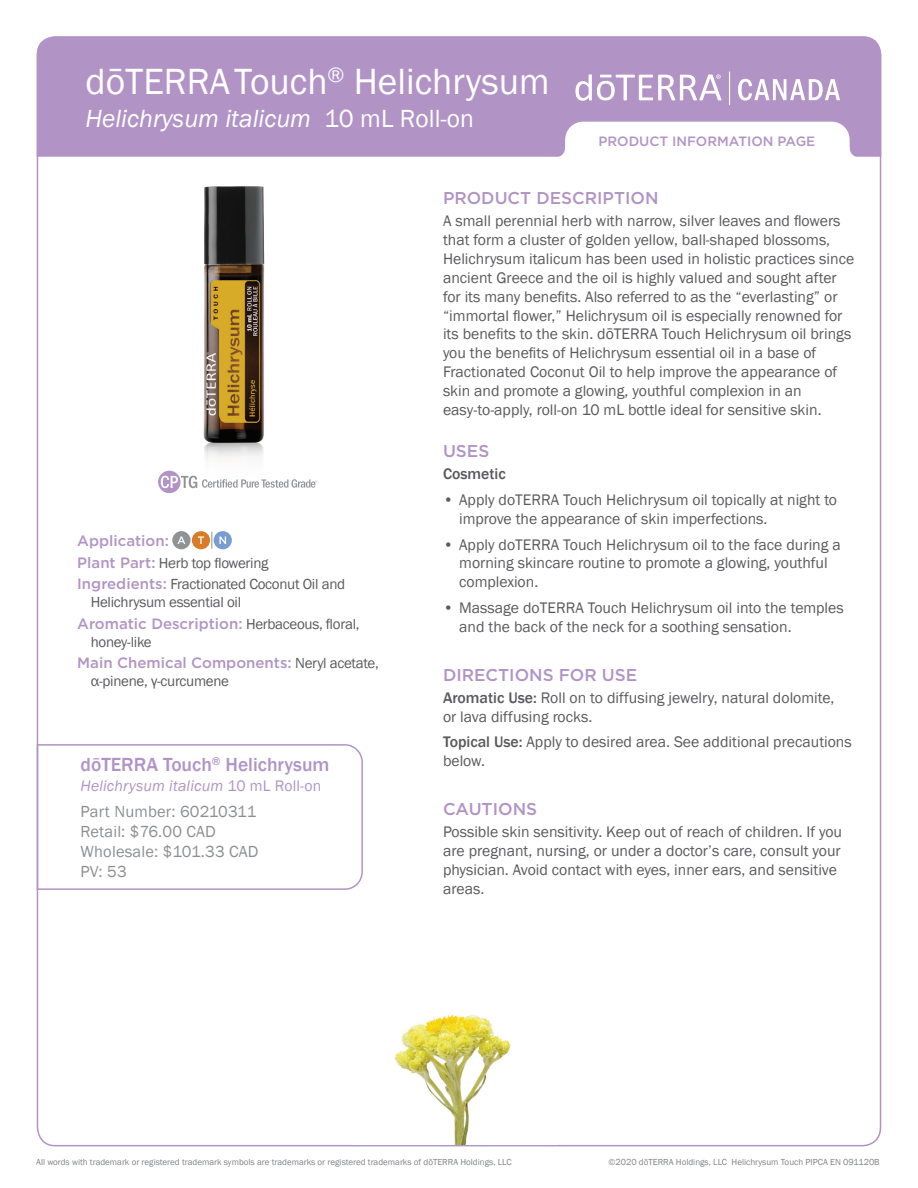
<style>
.page{position:relative;width:918px;height:1188px;background:#fff}
.page>*{position:absolute;margin:0;border:0;box-sizing:border-box;transform-origin:0 0}
.t1{font:37.5px "Franklin Gothic";color:#fff}
.t2{font:italic 25.5px "Franklin Gothic";color:#fff}
.t3{font:500 19.5px "Franklin Gothic";color:#b194c5}
.t4{font:500 17.1px "Gotham";color:#b194c5}
.t5{font:16.5px/19.8px "Franklin Gothic";letter-spacing:.01em;color:#8d8f92}
.t6{font:15.75px/18.9px "Franklin Gothic";color:#5a5a5d}
.t7{font:italic 15.75px "Franklin Gothic";letter-spacing:.01em;color:#b194c5}
.t8{font:500 15.75px "Franklin Gothic";color:#5a5a5d}
.t9{font:15px/21.5px "Franklin Gothic";letter-spacing:-.02em;color:#5a5a5d}
.t10{font:500 15px "Gotham";color:#b194c5}
.t11{font:500 13.5px "Gotham";color:#b194c5}
.t12{font:9px "Franklin Gothic";color:#808285}
.s1{font-style:normal}
.s2{font-family:"Gotham";font-weight:500;color:#b194c5}
.s3{font-family:"Franklin Gothic";font-weight:400;color:#5a5a5d}
.s4{font-weight:500}
</style>
<div class="page">
<div style="left:37px;top:36px;width:844px;height:121px;background:#b194c5"></div>
<svg style="left:738px;top:79px;width:102px;height:22px"></svg>
<svg style="left:575px;top:74px;width:146px;height:27px"></svg>
<hr style="left:729px;top:71px;width:1px;height:34px;background:#fff">
<svg style="left:554px;top:122px;width:307px;height:35px"></svg>
<img style="left:394px;top:1014px;width:117px;height:130px">
<svg style="left:36px;top:743px;width:327px;height:148px"></svg>
<img style="left:170px;top:186px;width:95px;height:364px">
<svg style="left:158px;top:471px;width:159px;height:22px"></svg>
<h1 class="t1" style="left:86px;top:58px;width:466px">dōTERRATouch<sup>®</sup> Helichrysum</h1>
<h2 class="t2" style="left:86px;top:103px;width:390px">Helichrysum italicum <span class="s1">10 mL Roll-on</span></h2>
<p class="t11" style="left:598px;top:132px;width:218px">PRODUCT INFORMATION PAGE</p>
<p class="t10" style="left:77px;top:531px;width:93px">Application:</p>
<p class="t9" style="left:77px;top:552px;width:270px"><span class="s2">Plant Part:</span> Herb top flowering<br><span class="s2">Ingredients:</span> Fractionated Coconut Oil and</p>
<p class="t9" style="left:91px;top:592px;width:152px">Helichrysum essential oil</p>
<p class="t10" style="left:77px;top:613px;width:284px">Aromatic Description: <span class="s3">Herbaceous, floral,</span></p>
<p class="t9" style="left:91px;top:631px;width:62px">honey-like</p>
<p class="t10" style="left:77px;top:653px;width:303px">Main Chemical Components: <span class="s3">Neryl acetate,</span></p>
<p class="t9" style="left:91px;top:671px;width:140px">α-pinene, γ-curcumene</p>
<p class="t3" style="left:81px;top:753px;width:250px">dōTERRA Touch<sup>®</sup> Helichrysum</p>
<p class="t7" style="left:81px;top:775px;width:242px">Helichrysum italicum <span class="s1">10 mL Roll-on</span></p>
<p class="t5" style="left:81px;top:802px;width:179px">Part Number: 60210311<br>Retail: $76.00 CAD<br>Wholesale: $101.33 CAD<br>PV: 53</p>
<p class="t4" style="left:443px;top:187px;width:217px">PRODUCT DESCRIPTION</p>
<p class="t6" style="left:443px;top:212px;width:413px">A small perennial herb with narrow, silver leaves and flowers that form a cluster of golden yellow, ball-shaped blossoms, Helichrysum italicum has been used in holistic practices since ancient Greece and the oil is highly valued and sought after for its many benefits. Also referred to as the “everlasting” or “immortal flower,” Helichrysum oil is especially renowned for its benefits to the skin. dōTERRA Touch Helichrysum oil brings you the benefits of Helichrysum essential oil in a base of Fractionated Coconut Oil to help improve the appearance of skin and promote a glowing, youthful complexion in an easy-to-apply, roll-on 10 mL bottle ideal for sensitive skin.</p>
<p class="t4" style="left:443px;top:440px;width:48px">USES</p>
<p class="t8" style="left:443px;top:464px;width:64px">Cosmetic</p>
<p class="t6" style="left:459px;top:491px;width:379px;text-indent:-16px">• Apply doTERRA Touch Helichrysum oil topically at night to improve the appearance of skin imperfections.</p>
<p class="t6" style="left:459px;top:535px;width:383px;text-indent:-16px">• Apply doTERRA Touch Helichrysum oil to the face during a morning skincare routine to promote a glowing, youthful complexion.</p>
<p class="t6" style="left:459px;top:599px;width:386px;text-indent:-16px">• Massage doTERRA Touch Helichrysum oil into the temples and the back of the neck for a soothing sensation.</p>
<p class="t4" style="left:443px;top:663px;width:196px">DIRECTIONS FOR USE</p>
<p class="t6" style="left:443px;top:689px;width:393px"><span class="s4">Aromatic Use:</span> Roll on to diffusing jewelry, natural dolomite, or lava diffusing rocks.</p>
<p class="t6" style="left:443px;top:733px;width:410px"><span class="s4">Topical Use:</span> Apply to desired area. See additional precautions below.</p>
<p class="t4" style="left:443px;top:798px;width:96px">CAUTIONS</p>
<p class="t6" style="left:443px;top:823px;width:401px">Possible skin sensitivity. Keep out of reach of children. If you are pregnant, nursing, or under a doctor’s care, consult your physician. Avoid contact with eyes, inner ears, and sensitive areas.</p>
<p class="t12" style="left:36px;top:1156px;width:477px">All words with trademark or registered trademark symbols are trademarks or registered trademarks of dōTERRA Holdings, LLC</p>
<p class="t12" style="left:609px;top:1156px;width:273px">©2020 dōTERRA Holdings, LLC Helichrysum Touch PIPCA EN 091120B</p>
</div>
